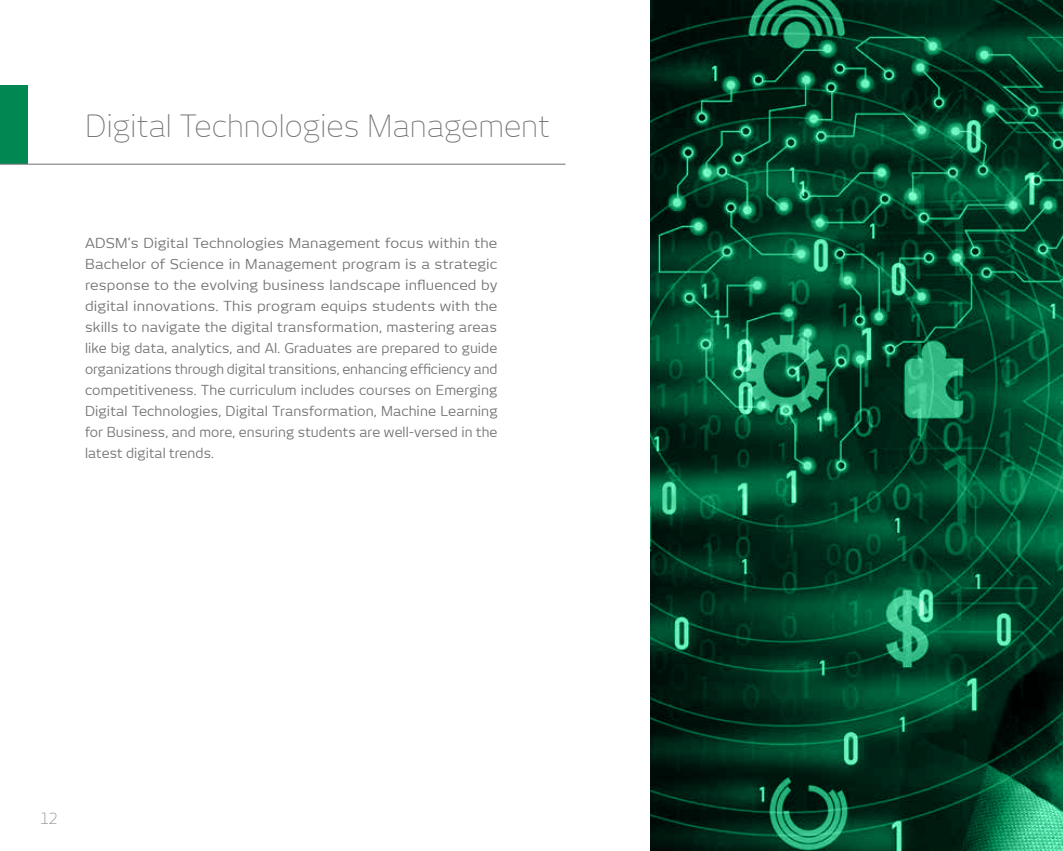
<style>
.page{position:relative;width:1063px;height:851px;background:#fff}
.page>*{position:absolute;margin:0;border:0;box-sizing:border-box;transform-origin:0 0}
.t1{font:30px "New June Fine";color:#717073}
.t2{font:15px "New June Fine";color:#717073}
.t3{font:13.5px/21px "New June";letter-spacing:.005em;color:#717073;text-align:justify;scale:1.07 1}
</style>
<div class="page">
<img style="left:651px;top:0;width:412px;height:850px">
<div style="left:0;top:85px;width:27px;height:79px;background:#008752"></div>
<hr style="left:0;top:164px;width:566px;height:1px;background:#717073">
<h1 class="t1" style="left:85px;top:109px;width:467px">Digital Technologies Management</h1>
<p class="t3" style="left:85px;top:232px;width:387px">ADSM’s Digital Technologies Management focus within the Bachelor of Science in Management program is a strategic response to the evolving business landscape influenced by digital innovations. This program equips students with the skills to navigate the digital transformation, mastering areas like big data, analytics, and AI. Graduates are prepared to guide organizations through digital transitions, enhancing efficiency and competitiveness. The curriculum includes courses on Emerging Digital Technologies, Digital Transformation, Machine Learning for Business, and more, ensuring students are well-versed in the latest digital trends.</p>
<p class="t2" style="left:40px;top:810px;width:19px">12</p>
</div>
